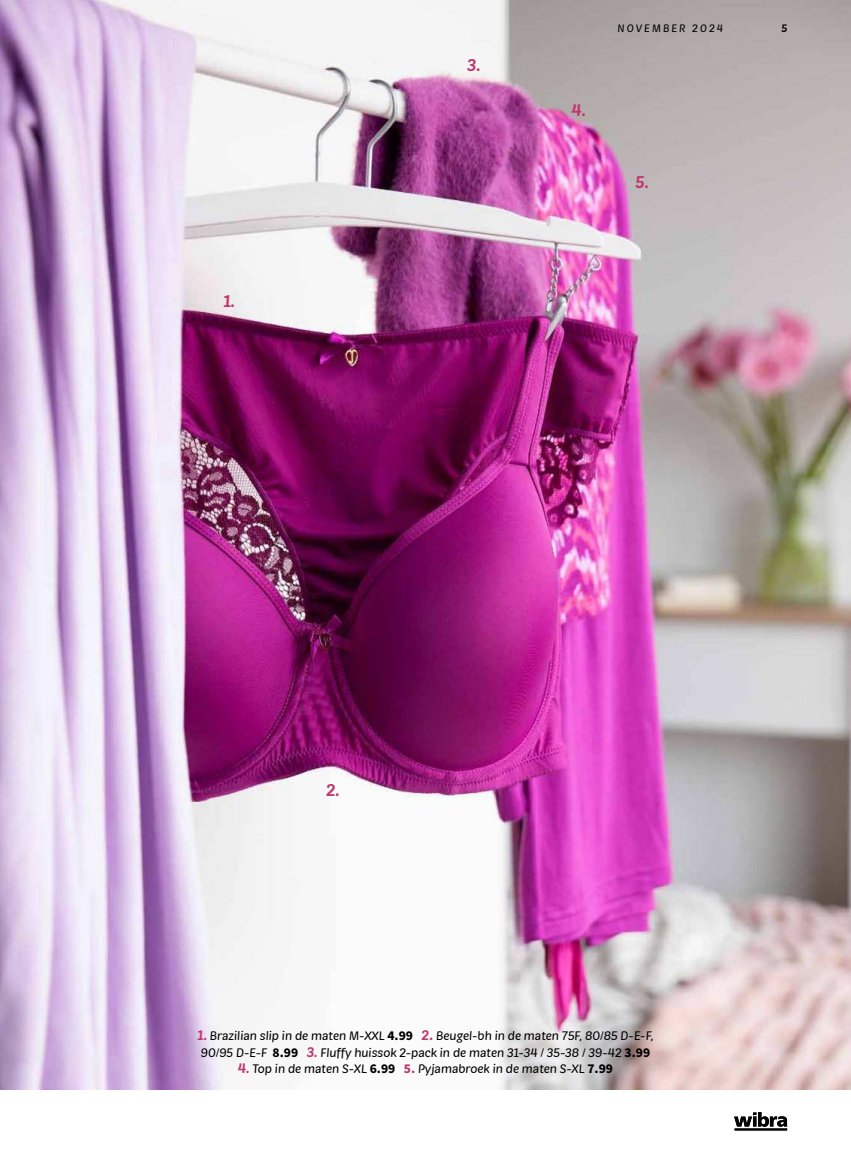
<style>
.page{position:relative;width:851px;height:1149px;background:#fff}
.page>*{position:absolute;margin:0;border:0;box-sizing:border-box;transform-origin:0 0}
.t1{font:500 16.5px "Market";color:#c0376d}
.t2{font:12px/16.5px "Market";color:#000}
.t3{font:10.5px "Market";letter-spacing:.2em;color:#000}
.t4{font:500 10.5px "Market";color:#000}
.s1{font-weight:500;font-size:13.5px;color:#c0376d}
.s2{font-family:"Source Sans Pro";font-weight:700;font-size:13.5px}
.s3{font-family:"Source Sans Pro";font-weight:700;font-size:13.5px;color:#c0376d}
</style>
<div class="page">
<img style="left:0;top:0;width:850px;height:1089px">
<hr style="left:734px;top:1127px;width:53px;height:3px;background:#000">
<svg style="left:734px;top:1112px;width:53px;height:14px"></svg>
<h1 class="t1" style="left:223px;top:294px;width:13px">1.</h1>
<h1 class="t1" style="left:467px;top:58px;width:15px">3.</h1>
<h1 class="t1" style="left:571px;top:103px;width:16px">4.</h1>
<p class="t3" style="left:617px;top:22px;width:107px">NOVEMBER 2024</p>
<p class="t4" style="left:781px;top:24px;width:7px">5</p>
<h1 class="t1" style="left:635px;top:174px;width:15px">5.</h1>
<h1 class="t1" style="left:326px;top:782px;width:15px">2.</h1>
<p class="t2" style="left:197px;top:1028px;width:457px"><span class="s1">1.</span> Brazilian slip in de maten M-XXL <span class="s2">4.99</span> <span class="s1">2</span><span class="s3">.</span> Beugel-bh in de maten 75F, 80/85 D-E-F,<br>90/95 D-E-F <span class="s2">8.99</span> <span class="s1">3.</span> Fluffy huissok 2-pack in de maten 31-34 / 35-38 / 39-42 <span class="s2">3.99</span></p>
<p class="t2" style="left:238px;top:1061px;width:377px"><span class="s1">4.</span> Top in de maten S-XL <span class="s2">6.99</span> <span class="s3">5.</span> Pyjamabroek in de maten S-XL <span class="s2">7.99</span></p>
</div>
